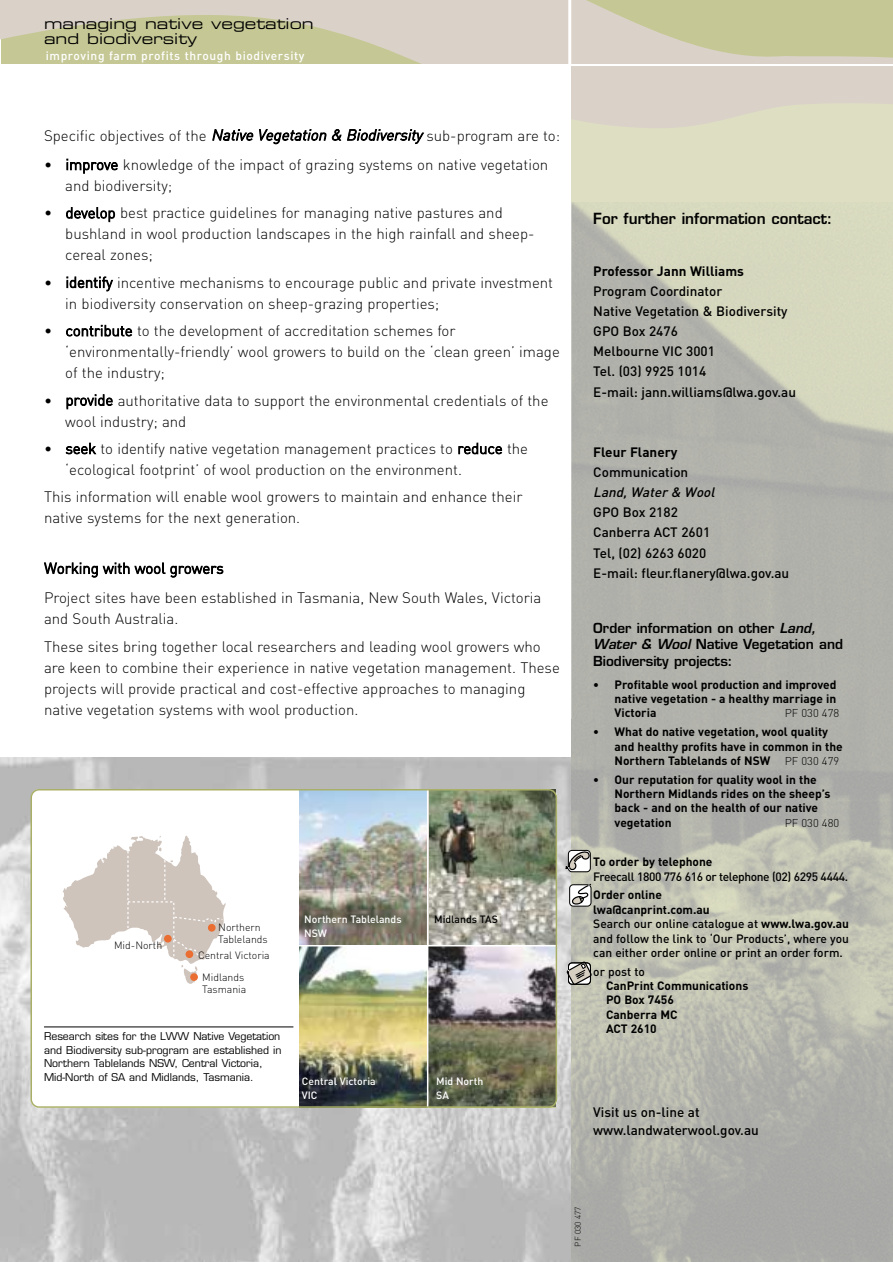
<style>
.page{position:relative;width:893px;height:1262px;background:#fff}
.page>*{position:absolute;margin:0;border:0;box-sizing:border-box;transform-origin:0 0}
.t1{font:300 15px/21px "FFDIN";color:#000}
.t2{font:15px/15px "Eurostile Extended Two";color:#000}
.t3{font:600 15px "Eurostile";color:#000}
.t4{font:500 13.5px/20.1px "FFDIN";color:#000}
.t5{font:600 13.5px/16.5px "Eurostile";color:#000}
.t6{font:700 13.5px "FFDIN";color:#000}
.t7{font:italic 500 13.5px "FFDIN";color:#000}
.t8{font:700 12px/14.4px "FFDIN";color:#000}
.t9{font:500 12px/14.4px "FFDIN";color:#000}
.t10{font:500 12px "FFDIN";letter-spacing:-.03em;color:#000}
.t11{font:500 12px "FFDIN";letter-spacing:.055em;color:#fff}
.t12{font:300 11.25px "FFDIN";color:#000}
.t13{font:10.5px/13.5px "Eurostile";color:#000}
.t14{font:300 10.5px/12px "FFDIN";color:#000}
.t15{font:500 10.5px/13.5px "FFDIN";color:#fff}
.t16{font:500 10.5px "FFDIN";color:#000}
.t17{font:300 8.25px "FFDIN";color:#000}
.s1{font-style:italic}
.s2{font-weight:300;font-size:11.25px}
.s3{font-weight:700}
</style>
<div class="page">
<img style="left:0;top:757px;width:571px;height:504px">
<img style="left:30px;top:789px;width:527px;height:318px">
<img style="left:571px;top:202px;width:321px;height:1059px">
<svg style="left:1px;top:0;width:891px;height:64px;background:#cfccae"></svg>
<hr style="left:568px;top:0;width:3px;height:719px;background:#fff">
<div style="left:571px;top:66px;width:321px;height:136px;background:#dedfc2"></div>
<svg style="left:571px;top:66px;width:321px;height:62px"></svg>
<svg style="left:564px;top:850px;width:27px;height:22px"></svg>
<div style="left:569px;top:884px;width:22px;height:22px;border:1px solid #000;border-radius:4px"></div>
<svg style="left:571px;top:882px;width:21px;height:23px"></svg>
<svg style="left:566px;top:960px;width:26px;height:25px"></svg>
<p class="t2" style="left:44px;top:18px;width:271px">managing native vegetation and biodiversity</p>
<p class="t11" style="left:46px;top:52px;width:260px">improving farm profits through biodiversity</p>
<p class="t1" style="left:44px;top:126px;width:517px">Specific objectives of the <span class="s1">Native Vegetation &amp; Biodiversity</span>sub-program are to:</p>
<p class="t1" style="left:65px;top:156px;width:484px;text-indent:-21px">• improve knowledge of the impact of grazing systems on native vegetation and biodiversity;</p>
<p class="t1" style="left:65px;top:204px;width:471px;text-indent:-21px">• develop best practice guidelines for managing native pastures and bushland in wool production landscapes in the high rainfall and sheep&shy;cereal zones;</p>
<p class="t1" style="left:65px;top:274px;width:489px;text-indent:-21px">• identify incentive mechanisms to encourage public and private investment in biodiversity conservation on sheep-grazing properties;</p>
<p class="t1" style="left:65px;top:322px;width:496px;text-indent:-21px">• contribute to the development of accreditation schemes for ‘environmentally-friendly’ wool growers to build on the ‘clean green’ image of the industry;</p>
<p class="t1" style="left:65px;top:391px;width:484px;text-indent:-21px">• provide authoritative data to support the environmental credentials of the wool industry; and</p>
<p class="t1" style="left:65px;top:440px;width:464px;text-indent:-21px">• seek to identify native vegetation management practices to reduce the ‘ecological footprint’ of wool production on the environment.</p>
<p class="t1" style="left:44px;top:488px;width:480px">This information will enable wool growers to maintain and enhance their native systems for the next generation.</p>
<p class="t1" style="left:44px;top:555px;width:499px;line-height:29.7px">Working with wool growers<br>Project sites have been established in Tasmania, New South Wales, Victoria</p>
<p class="t1" style="left:44px;top:607px;width:498px;line-height:27.5px">and South Australia.<br>These sites bring together local researchers and leading wool growers who</p>
<p class="t1" style="left:44px;top:658px;width:517px">are keen to combine their experience in native vegetation management. These projects will provide practical and cost-effective approaches to managing native vegetation systems with wool production.</p>
<p class="t14" style="left:114px;top:940px;width:50px">Mid-North</p>
<p class="t14" style="left:218px;top:922px;width:51px">Northern<br>Tablelands</p>
<p class="t14" style="left:202px;top:945px;width:69px;line-height:22.5px;text-indent:-4px">Central Victoria<br>Midlands</p>
<p class="t14" style="left:202px;top:984px;width:46px">Tasmania</p>
<p class="t13" style="left:44px;top:1030px;width:239px">Research sites for the LWW Native Vegetation and Biodiversity sub-program are established in Northern Tablelands NSW, Central Victoria, Mid-North of SA and Midlands, Tasmania.</p>
<p class="t15" style="left:304px;top:914px;width:99px">Northern Tablelands<br>NSW</p>
<p class="t16" style="left:434px;top:915px;width:65px">Midlands TAS</p>
<p class="t15" style="left:302px;top:1076px;width:75px">Central Victoria<br>VIC</p>
<p class="t15" style="left:436px;top:1076px;width:49px">Mid North<br>SA</p>
<p class="t3" style="left:593px;top:213px;width:241px">For further information contact:</p>
<p class="t6" style="left:593px;top:266px;width:152px">Professor Jann Williams</p>
<p class="t4" style="left:593px;top:282px;width:204px">Program Coordinator<br>Native Vegetation &amp; Biodiversity<br>GPO Box 2476<br>Melbourne VIC 3001<br>Tel. (03) 9925 1014<br>E-mail: jann.williams@lwa.gov.au</p>
<p class="t6" style="left:593px;top:447px;width:86px">Fleur Flanery</p>
<p class="t4" style="left:593px;top:464px;width:96px">Communication</p>
<p class="t7" style="left:593px;top:487px;width:126px">Land, Water &amp; Wool</p>
<p class="t4" style="left:593px;top:504px;width:197px">GPO Box 2182<br>Canberra ACT 2601<br>Tel, (02) 6263 6020<br>E-mail: fleur.flanery@lwa.gov.au</p>
<p class="t5" style="left:593px;top:621px;width:251px">Order information on other <span class="s1">Land,<br>Water &amp; Wool</span> Native Vegetation and<br>Biodiversity projects:</p>
<p class="t8" style="left:614px;top:678px;width:223px;text-align:justify;text-indent:-21px">• Profitable wool production and improved native vegetation - a healthy marriage in Victoria</p>
<p class="t12" style="left:784px;top:709px;width:56px">PF 030 478</p>
<p class="t8" style="left:614px;top:726px;width:230px;text-indent:-21px">• What do native vegetation, wool quality and healthy profits have in common in the<br>Northern Tablelands of NSW <span class="s2">PF 030 479</span></p>
<p class="t8" style="left:614px;top:773px;width:217px;text-indent:-21px">• Our reputation for quality wool in the<br>Northern Midlands rides on the sheep’s back - and on the health of our native vegetation</p>
<p class="t12" style="left:784px;top:819px;width:56px">PF 030 480</p>
<p class="t8" style="left:593px;top:856px;width:121px">To order by telephone</p>
<p class="t10" style="left:593px;top:872px;width:256px">Freecall 1800 776 616 or telephone (02) 6295 4444.</p>
<p class="t9" style="left:593px;top:889px;width:257px"><span class="s3">Order online<br>lwa@canprint.com.au<br></span>Search our online catalogue at <span class="s3">www.lwa.gov.au </span>and follow the link to ‘Our Products’, where you can either order online or print an order form.</p>
<p class="t9" style="left:593px;top:965px;width:53px">or post to</p>
<p class="t8" style="left:606px;top:980px;width:144px">CanPrint Communications<br>PO Box 7456<br>Canberra MC<br>ACT 2610</p>
<p class="t4" style="left:593px;top:1105px;width:167px;line-height:18px">Visit us on-line at www.landwaterwool.gov.au</p>
<p class="t17" style="left:575px;top:1246px;width:42px;rotate:-90deg">PF 030 477</p>
</div>
